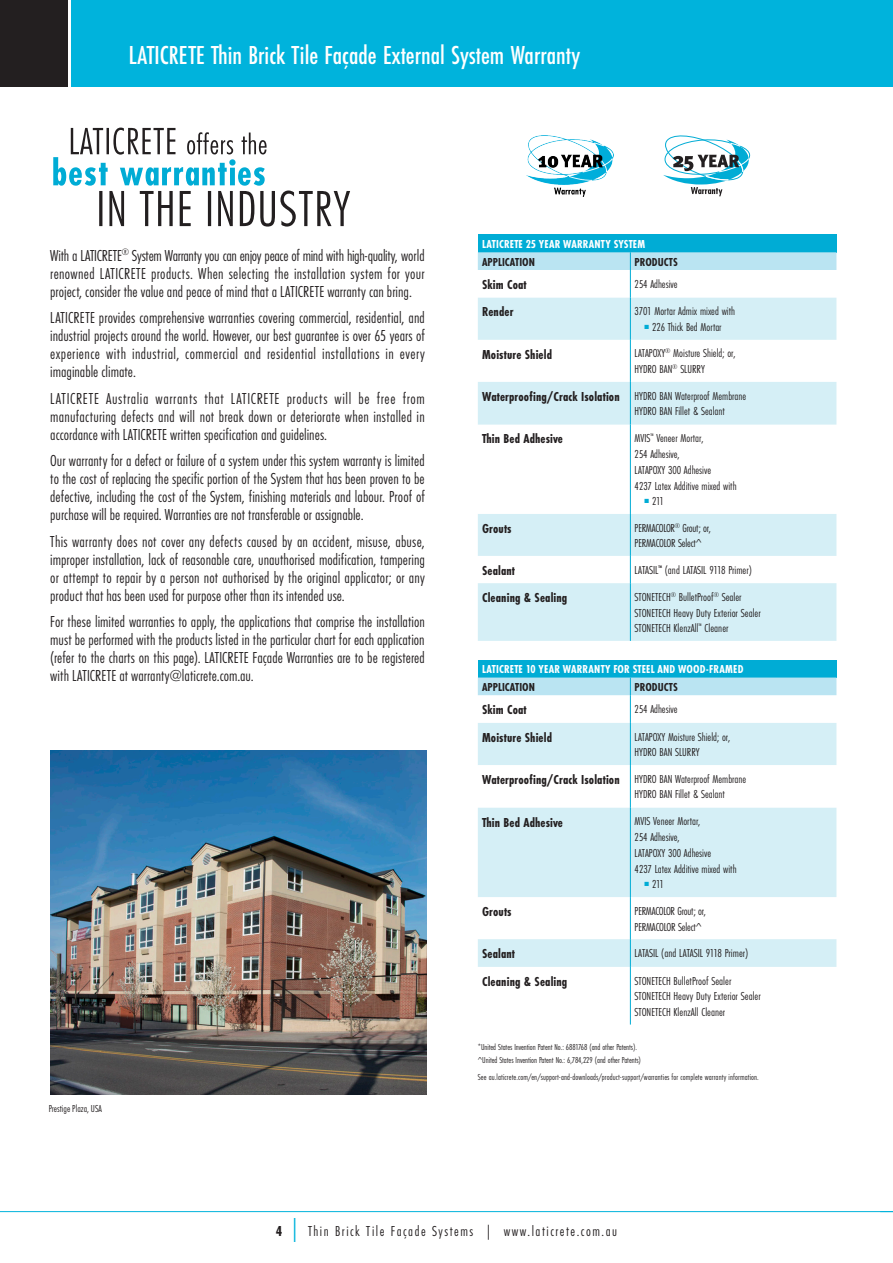
<style>
.page{position:relative;width:893px;height:1263px;background:#fff}
.page>*{position:absolute;margin:0;border:0;box-sizing:border-box;transform-origin:0 0}
.t1{font:500 27px "Futura PT Cond";color:#fff}
.body_copy{font:16.5px/18px "Futura PT Cond";color:#231f20;text-align:justify}
.t2{font:15px "Futura PT Cond";letter-spacing:.1em;color:#231f20}
.Warranty_Chart_Heads{font:700 13.5px "Futura PT Cond";letter-spacing:.01em;color:#231f20}
.Warranty_Chart_Text{font:12px "Futura PT Cond";color:#231f20}
.body_copy-2{font:700 12px "Futura PT Cond";letter-spacing:.015em;color:#fff}
.Warranty_Chart_Text-2{font:12px "Futura PT Cond";letter-spacing:-.02em;color:#231f20}
.Warranty_Chart_Heads-2{font:700 12px "Futura PT Cond";color:#231f20}
.Caption_Name{font:10.5px "Futura PT Cond";color:#231f20}
.body_copy-3{font:9px "Futura PT Cond";letter-spacing:-.005em;color:#231f20}
.s1{font-weight:700}
.s2{font-size:24px;color:#00b3dc}
</style>
<div class="page">
<hr style="left:0;top:1211px;width:893px;height:1px;background:#00b3dc">
<div style="left:0;top:0;width:68px;height:86px;background:#231f20"></div>
<div style="left:72px;top:0;width:821px;height:86px;background:#00b3dc"></div>
<svg style="left:53px;top:128px;width:297px;height:99px"></svg>
<svg style="left:663px;top:135px;width:88px;height:61px"></svg>
<div style="left:478px;top:660px;width:358px;height:17px;background:#00acd5"></div>
<svg style="left:478px;top:723px;width:358px;height:244px;fill:#d5eff6"></svg>
<svg style="left:478px;top:677px;width:358px;height:46px"></svg>
<hr style="left:630px;top:723px;width:1px;height:42px;background:#00acd5">
<hr style="left:630px;top:765px;width:1px;height:43px;background:#00acd5">
<hr style="left:630px;top:808px;width:1px;height:89px;background:#00acd5">
<hr style="left:630px;top:897px;width:1px;height:42px;background:#00acd5">
<svg style="left:630px;top:939px;width:1px;height:28px"></svg>
<hr style="left:630px;top:967px;width:1px;height:57px;background:#00acd5">
<div style="left:478px;top:234px;width:358px;height:18px;background:#00acd5"></div>
<svg style="left:478px;top:298px;width:358px;height:343px;fill:#d5eff6"></svg>
<svg style="left:478px;top:252px;width:358px;height:46px"></svg>
<hr style="left:630px;top:298px;width:1px;height:42px;background:#00acd5">
<hr style="left:630px;top:340px;width:1px;height:42px;background:#00acd5">
<hr style="left:630px;top:382px;width:1px;height:43px;background:#00acd5">
<hr style="left:630px;top:425px;width:1px;height:89px;background:#00acd5">
<hr style="left:630px;top:514px;width:1px;height:42px;background:#00acd5">
<svg style="left:630px;top:556px;width:1px;height:27px"></svg>
<hr style="left:630px;top:583px;width:1px;height:58px;background:#00acd5">
<img style="left:50px;top:750px;width:376px;height:345px">
<img style="left:526px;top:135px;width:88px;height:61px">
<p class="t1" style="left:129px;top:39px;width:453px">LATICRETE Thin Brick Tile Façade External System Warranty</p>
<p class="body_copy" style="left:50px;top:246px;width:376px">With a LATICRETE<sup>®</sup> System Warranty you can enjoy peace of mind with high-quality, world renowned LATICRETE products. When selecting the installation system for your project, consider the value and peace of mind that a LATICRETE warranty can bring.</p>
<p class="body_copy" style="left:50px;top:309px;width:376px">LATICRETE provides comprehensive warranties covering commercial, residential, and industrial projects around the world. However, our best guarantee is over 65 years of experience with industrial, commercial and residential installations in every imaginable climate.</p>
<p class="body_copy" style="left:50px;top:389px;width:376px">LATICRETE Australia warrants that LATICRETE products will be free from manufacturing defects and will not break down or deteriorate when installed in accordance with LATICRETE written specification and guidelines.</p>
<p class="body_copy" style="left:50px;top:452px;width:376px">Our warranty for a defect or failure of a system under this system warranty is limited to the cost of replacing the specific portion of the System that has been proven to be defective, including the cost of the System, finishing materials and labour. Proof of purchase will be required. Warranties are not transferable or assignable.</p>
<p class="body_copy" style="left:50px;top:532px;width:376px">This warranty does not cover any defects caused by an accident, misuse, abuse, improper installation, lack of reasonable care, unauthorised modification, tampering or attempt to repair by a person not authorised by the original applicator; or any product that has been used for purpose other than its intended use.</p>
<p class="body_copy" style="left:50px;top:613px;width:376px">For these limited warranties to apply, the applications that comprise the installation must be performed with the products listed in the particular chart for each application (refer to the charts on this page). LATICRETE Façade Warranties are to be registered with LATICRETE at warranty@laticrete.com.au.</p>
<p class="Caption_Name" style="left:49px;top:1102px;width:55px">Prestige Plaza, USA</p>
<p class="body_copy-2" style="left:482px;top:237px;width:165px">LATICRETE 25 YEAR WARRANTY SYSTEM</p>
<p class="Warranty_Chart_Heads-2" style="left:482px;top:255px;width:54px">APPLICATION</p>
<p class="Warranty_Chart_Heads-2" style="left:635px;top:255px;width:45px">PRODUCTS</p>
<p class="Warranty_Chart_Heads" style="left:482px;top:276px;width:46px">Skim Coat</p>
<p class="Warranty_Chart_Text" style="left:635px;top:277px;width:44px">254 Adhesive</p>
<p class="Warranty_Chart_Heads" style="left:482px;top:304px;width:33px">Render</p>
<p class="Warranty_Chart_Text" style="left:635px;top:304px;width:102px">3701 Mortar Admix mixed with</p>
<p class="Warranty_Chart_Text" style="left:645px;top:320px;width:79px"><sup>■</sup> 226 Thick Bed Mortar</p>
<p class="Warranty_Chart_Heads" style="left:482px;top:346px;width:71px">Moisture Shield</p>
<p class="Warranty_Chart_Text" style="left:635px;top:346px;width:102px">LATAPOXY<sup>®</sup> Moisture Shield; or,</p>
<p class="Warranty_Chart_Text" style="left:635px;top:362px;width:72px">HYDRO BAN<sup>®</sup> SLURRY</p>
<p class="Warranty_Chart_Heads" style="left:482px;top:388px;width:139px">Waterproofing/Crack Isolation</p>
<p class="Warranty_Chart_Text" style="left:635px;top:389px;width:113px">HYDRO BAN Waterproof Membrane</p>
<p class="Warranty_Chart_Text" style="left:635px;top:404px;width:92px">HYDRO BAN Fillet &amp; Sealant</p>
<p class="Warranty_Chart_Heads" style="left:482px;top:431px;width:82px">Thin Bed Adhesive</p>
<p class="Warranty_Chart_Text" style="left:635px;top:431px;width:70px">MVIS<sup>™</sup> Veneer Mortar,</p>
<p class="Warranty_Chart_Text" style="left:635px;top:447px;width:47px">254 Adhesive,</p>
<p class="Warranty_Chart_Text" style="left:635px;top:463px;width:78px">LATAPOXY 300 Adhesive</p>
<p class="Warranty_Chart_Text" style="left:635px;top:478px;width:104px">4237 Latex Additive mixed with</p>
<p class="Warranty_Chart_Text" style="left:645px;top:494px;width:21px"><sup>■</sup> 211</p>
<p class="Warranty_Chart_Heads" style="left:482px;top:520px;width:31px">Grouts</p>
<p class="Warranty_Chart_Text-2" style="left:635px;top:521px;width:78px">PERMACOLOR<sup>®</sup> Grout; or,</p>
<p class="Warranty_Chart_Text" style="left:635px;top:536px;width:69px">PERMACOLOR Select^</p>
<p class="Warranty_Chart_Heads" style="left:482px;top:562px;width:35px">Sealant</p>
<p class="Warranty_Chart_Text" style="left:635px;top:563px;width:119px">LATASIL<sup>™</sup> (and LATASIL 9118 Primer)</p>
<p class="Warranty_Chart_Heads" style="left:482px;top:590px;width:87px">Cleaning &amp; Sealing</p>
<p class="Warranty_Chart_Text" style="left:635px;top:590px;width:109px">STONETECH<sup>®</sup> BulletProof<sup>®</sup> Sealer</p>
<p class="Warranty_Chart_Text" style="left:635px;top:606px;width:128px">STONETECH Heavy Duty Exterior Sealer</p>
<p class="Warranty_Chart_Text" style="left:635px;top:621px;width:95px">STONETECH KlenzAll<sup>™</sup> Cleaner</p>
<p class="body_copy-2" style="left:482px;top:662px;width:263px">LATICRETE 10 YEAR WARRANTY FOR STEEL AND WOOD-FRAMED</p>
<p class="Warranty_Chart_Heads-2" style="left:482px;top:680px;width:54px">APPLICATION</p>
<p class="Warranty_Chart_Heads-2" style="left:635px;top:680px;width:45px">PRODUCTS</p>
<p class="Warranty_Chart_Heads" style="left:482px;top:702px;width:46px">Skim Coat</p>
<p class="Warranty_Chart_Text" style="left:635px;top:702px;width:44px">254 Adhesive</p>
<p class="Warranty_Chart_Heads" style="left:482px;top:729px;width:71px">Moisture Shield</p>
<p class="Warranty_Chart_Text" style="left:635px;top:730px;width:97px">LATAPOXY Moisture Shield; or,</p>
<p class="Warranty_Chart_Text" style="left:635px;top:745px;width:66px">HYDRO BAN SLURRY</p>
<p class="Warranty_Chart_Heads" style="left:482px;top:771px;width:139px">Waterproofing/Crack Isolation</p>
<p class="Warranty_Chart_Text" style="left:635px;top:772px;width:113px">HYDRO BAN Waterproof Membrane</p>
<p class="Warranty_Chart_Text" style="left:635px;top:787px;width:92px">HYDRO BAN Fillet &amp; Sealant</p>
<p class="Warranty_Chart_Heads" style="left:482px;top:814px;width:82px">Thin Bed Adhesive</p>
<p class="Warranty_Chart_Text" style="left:635px;top:814px;width:67px">MVIS Veneer Mortar,</p>
<p class="Warranty_Chart_Text" style="left:635px;top:830px;width:47px">254 Adhesive,</p>
<p class="Warranty_Chart_Text" style="left:635px;top:846px;width:78px">LATAPOXY 300 Adhesive</p>
<p class="Warranty_Chart_Text" style="left:635px;top:862px;width:104px">4237 Latex Additive mixed with</p>
<p class="Warranty_Chart_Text" style="left:645px;top:877px;width:21px"><sup>■</sup> 211</p>
<p class="Warranty_Chart_Heads" style="left:482px;top:903px;width:31px">Grouts</p>
<p class="Warranty_Chart_Text-2" style="left:635px;top:904px;width:73px">PERMACOLOR Grout; or,</p>
<p class="Warranty_Chart_Text" style="left:635px;top:919px;width:69px">PERMACOLOR Select^</p>
<p class="Warranty_Chart_Heads" style="left:482px;top:946px;width:35px">Sealant</p>
<p class="Warranty_Chart_Text" style="left:635px;top:946px;width:115px">LATASIL (and LATASIL 9118 Primer)</p>
<p class="Warranty_Chart_Heads" style="left:482px;top:973px;width:87px">Cleaning &amp; Sealing</p>
<p class="Warranty_Chart_Text" style="left:635px;top:973px;width:98px">STONETECH BulletProof Sealer</p>
<p class="Warranty_Chart_Text" style="left:635px;top:989px;width:128px">STONETECH Heavy Duty Exterior Sealer</p>
<p class="Warranty_Chart_Text" style="left:635px;top:1005px;width:92px">STONETECH KlenzAll Cleaner</p>
<p class="body_copy-3" style="left:478px;top:1042px;width:161px">*United States Invention Patent No.: 6881768 (and other Patents).</p>
<p class="body_copy-3" style="left:478px;top:1054px;width:165px">^United States Invention Patent No.: 6,784,229 (and other Patents)</p>
<p class="body_copy-3" style="left:478px;top:1071px;width:283px">See au.laticrete.com/en/support-and-downloads/product-support/warranties for complete warranty information.</p>
<p class="t2" style="left:276px;top:1222px;width:343px"><span class="s1">4</span> <span class="s2">|</span> Thin Brick Tile Façade Systems | www.laticrete.com.au</p>
</div>
